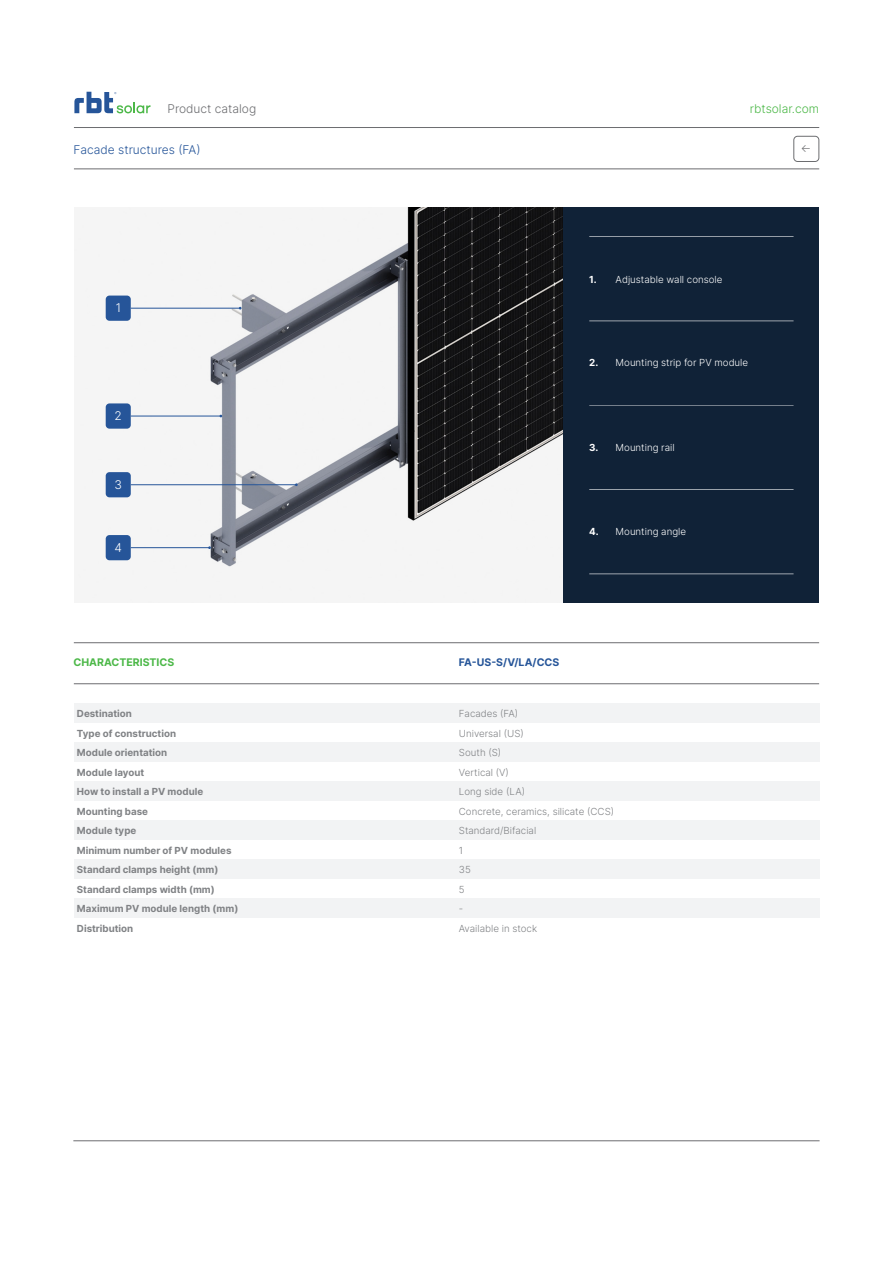
<style>
.page{position:relative;width:893px;height:1263px;background:#fff}
.page>*{position:absolute;margin:0;border:0;box-sizing:border-box;transform-origin:0 0}
.t1{font:300 12px "Inter";color:#265599}
.t2{font:300 12px "Inter";color:#6c6d70}
.t3{font:300 12px "Inter";color:#4cb848}
.t4{font:300 12px "Inter";color:#fff}
.t5{font:300 10.95px "Inter";color:#6c6d70}
.t6{font:700 10.5px "Inter";color:#265599}
.t7{font:700 10.5px "Inter";color:#4cb848}
.t8{font:700 9.75px/19.5px "Inter";color:#808285}
.t9{font:300 9.75px/19.5px "Inter";color:#808285}
.t10{font:300 9.75px "Inter";color:#fff}
.t11{font:700 9.75px "Inter";color:#fff}
</style>
<div class="page">
<div style="left:563px;top:208px;width:256px;height:395px;background:#102237"></div>
<img style="left:74px;top:208px;width:489px;height:395px">
<hr style="left:73px;top:1140px;width:747px;height:1px;background:#6c6d70">
<div style="left:74px;top:704px;width:746px;height:19px;background:#f2f3f4"></div>
<div style="left:74px;top:743px;width:746px;height:19px;background:#f2f3f4"></div>
<div style="left:74px;top:781px;width:746px;height:20px;background:#f2f3f4"></div>
<div style="left:74px;top:820px;width:746px;height:20px;background:#f2f3f4"></div>
<div style="left:74px;top:898px;width:746px;height:20px;background:#f2f3f4"></div>
<div style="left:74px;top:859px;width:746px;height:20px;background:#f2f3f4"></div>
<hr style="left:74px;top:683px;width:745px;height:1px;background:#6c6d70">
<hr style="left:74px;top:642px;width:745px;height:1px;background:#6c6d70">
<div style="left:106px;top:296px;width:25px;height:25px;background:#265599;border-radius:4px"></div>
<hr style="left:131px;top:308px;width:109px;height:1px;background:#265599">
<div style="left:106px;top:403px;width:25px;height:26px;background:#265599;border-radius:4px"></div>
<hr style="left:131px;top:416px;width:90px;height:1px;background:#265599">
<div style="left:106px;top:472px;width:25px;height:25px;background:#265599;border-radius:4px"></div>
<hr style="left:131px;top:484px;width:165px;height:1px;background:#265599">
<div style="left:106px;top:535px;width:25px;height:25px;background:#265599;border-radius:4px"></div>
<hr style="left:131px;top:547px;width:79px;height:1px;background:#265599">
<hr style="left:589px;top:574px;width:204px;height:1px;background:#fff">
<hr style="left:589px;top:489px;width:204px;height:1px;background:#fff">
<hr style="left:589px;top:405px;width:204px;height:1px;background:#fff">
<hr style="left:589px;top:321px;width:204px;height:1px;background:#fff">
<hr style="left:589px;top:236px;width:204px;height:1px;background:#fff">
<hr style="left:74px;top:127px;width:745px;height:1px;background:#6c6d70">
<hr style="left:74px;top:169px;width:745px;height:1px;background:#6c6d70">
<div style="left:794px;top:136px;width:25px;height:26px;border:1px solid #6c6d70;border-radius:4px"></div>
<svg style="left:74px;top:92px;width:76px;height:21px"></svg>
<p class="t2" style="left:168px;top:100px;width:90px">Product catalog</p>
<p class="t3" style="left:750px;top:101px;width:71px">rbtsolar.com</p>
<p class="t1" style="left:73px;top:141px;width:129px">Facade structures (FA)</p>
<p class="t4" style="left:116px;top:299px;width:7px">1</p>
<p class="t4" style="left:114px;top:407px;width:9px">2</p>
<p class="t4" style="left:114px;top:476px;width:9px">3</p>
<p class="t4" style="left:114px;top:539px;width:9px">4</p>
<p class="t11" style="left:589px;top:272px;width:9px">1.</p>
<p class="t10" style="left:616px;top:272px;width:108px">Adjustable wall console</p>
<p class="t11" style="left:589px;top:355px;width:11px">2.</p>
<p class="t10" style="left:616px;top:356px;width:134px">Mounting strip for PV module</p>
<p class="t11" style="left:589px;top:440px;width:11px">3.</p>
<p class="t10" style="left:616px;top:440px;width:61px">Mounting rail</p>
<p class="t11" style="left:589px;top:524px;width:11px">4.</p>
<p class="t10" style="left:616px;top:524px;width:72px">Mounting angle</p>
<p class="t7" style="left:74px;top:655px;width:102px">CHARACTERISTICS</p>
<p class="t6" style="left:459px;top:655px;width:102px">FA-US-S/V/LA/CCS</p>
<p class="t8" style="left:77px;top:703px;width:163px">Destination<br>Type of construction<br>Module orientation<br>Module layout<br>How to install a PV module<br>Mounting base<br>Module type<br>Minimum number of PV modules<br>Standard clamps height (mm)<br>Standard clamps width (mm)<br>Maximum PV module length (mm)<br>Distribution</p>
<p class="t9" style="left:459px;top:704px;width:157px">Facades (FA)<br>Universal (US)<br>South (S)<br>Vertical (V)<br>Long side (LA)<br>Concrete, ceramics, silicate (CCS)<br>Standard/Bifacial<br>1<br>35<br>5<br>-<br>Available in stock</p>
<p class="t5" style="left:801px;top:140px;width:12px">←</p>
</div>
